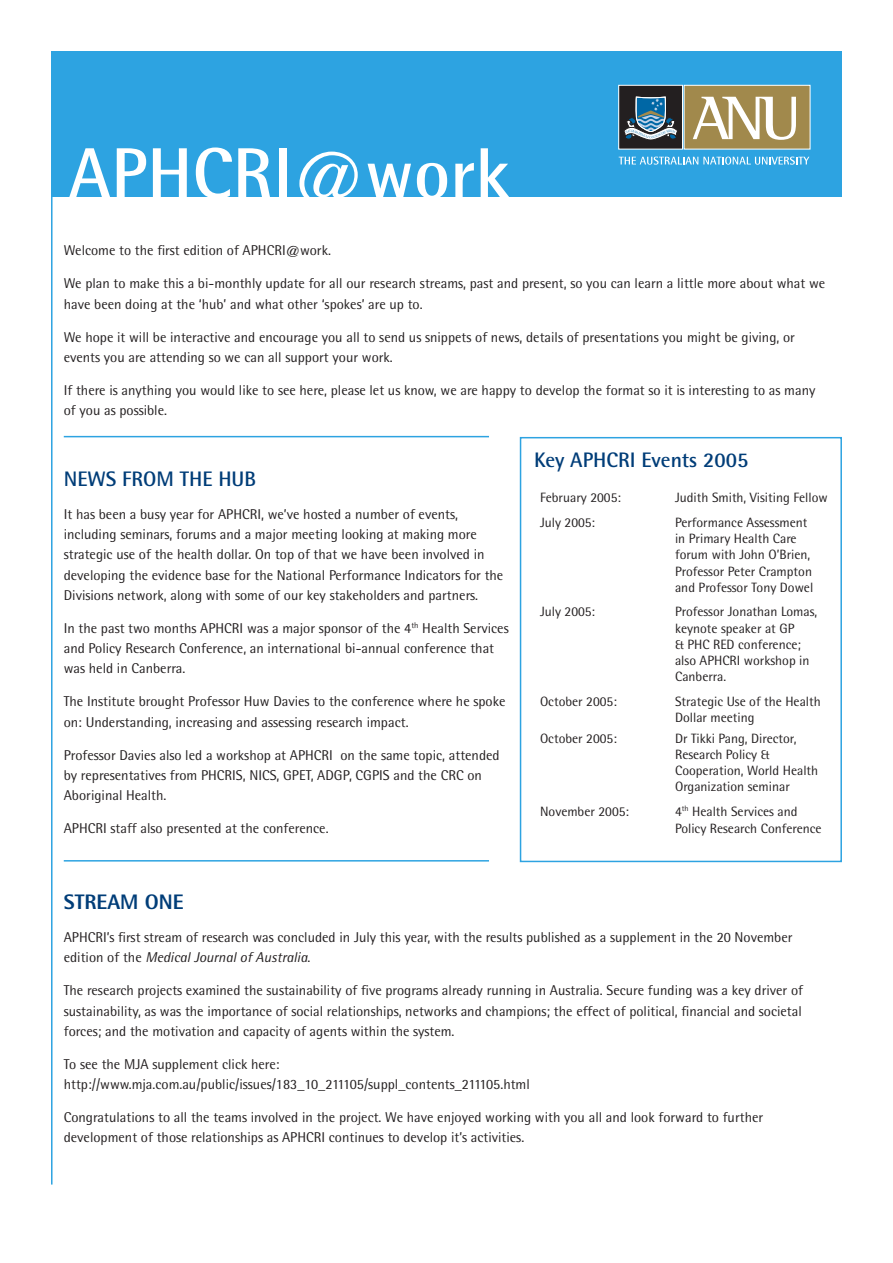
<style>
.page{position:relative;width:893px;height:1263px;background:#fff}
.page>*{position:absolute;margin:0;border:0;box-sizing:border-box;transform-origin:0 0}
.t1{font:700 72px "Rotis Semi Sans";color:#fff}
.t2{font:700 21px "Rotis Semi Sans";color:#003d78}
.t3{font:800 21px "Rotis Semi Sans";color:#003d78}
.t4{font:14.25px/20.2px "Rotis Semi Sans";color:#231f20}
.t5{font:13.5px/16.2px "Rotis Semi Sans";color:#231f20}
.s1{font-style:italic}
</style>
<div class="page">
<div style="left:51px;top:51px;width:791px;height:146px;background:#2da3e1"></div>
<div style="left:619px;top:85px;width:63px;height:64px;background:#231f20"></div>
<div style="left:618px;top:85px;width:65px;height:65px;border:1px solid #fff"></div>
<svg style="left:624px;top:96px;width:53px;height:44px"></svg>
<div style="left:684px;top:85px;width:126px;height:64px;background:#a1894c"></div>
<div style="left:684px;top:85px;width:126px;height:65px;border:1px solid #fff"></div>
<svg style="left:693px;top:97px;width:103px;height:43px"></svg>
<svg style="left:619px;top:157px;width:190px;height:8px"></svg>
<div style="left:520px;top:437px;width:322px;height:425px;border:2px solid #2da3e1"></div>
<hr style="left:64px;top:436px;width:425px;height:1px;background:#2da3e1">
<hr style="left:51px;top:196px;width:2px;height:988px;background:#2da3e1">
<hr style="left:64px;top:860px;width:425px;height:1px;background:#2da3e1">
<h1 class="t1" style="left:68px;top:129px;width:443px">APHCRI@work</h1>
<p class="t4" style="left:64px;top:240px;width:269px">Welcome to the first edition of APHCRI@work.</p>
<p class="t4" style="left:64px;top:273px;width:763px">We plan to make this a bi-monthly update for all our research streams, past and present, so you can learn a little more about what we have been doing at the ‘hub’ and what other ‘spokes’ are up to.</p>
<p class="t4" style="left:64px;top:327px;width:733px">We hope it will be interactive and encourage you all to send us snippets of news, details of presentations you might be giving, or events you are attending so we can all support your work.</p>
<p class="t4" style="left:64px;top:380px;width:753px">If there is anything you would like to see here, please let us know, we are happy to develop the format so it is interesting to as many of you as possible.</p>
<h2 class="t2" style="left:64px;top:466px;width:194px">NEWS FROM THE HUB</h2>
<p class="t4" style="left:64px;top:504px;width:441px">It has been a busy year for APHCRI, we’ve hosted a number of events, including seminars, forums and a major meeting looking at making more strategic use of the health dollar. On top of that we have been involved in developing the evidence base for the National Performance Indicators for the Divisions network, along with some of our key stakeholders and partners.</p>
<p class="t4" style="left:64px;top:618px;width:446px">In the past two months APHCRI was a major sponsor of the 4<sup>th</sup> Health Services and Policy Research Conference, an international bi-annual conference that was held in Canberra.</p>
<p class="t4" style="left:64px;top:691px;width:443px">The Institute brought Professor Huw Davies to the conference where he spoke on: Understanding, increasing and assessing research impact.</p>
<p class="t4" style="left:64px;top:744px;width:437px">Professor Davies also led a workshop at APHCRI on the same topic, attended by representatives from PHCRIS, NICS, GPET, ADGP, CGPIS and the CRC on<br>Aboriginal Health.</p>
<p class="t4" style="left:64px;top:818px;width:266px">APHCRI staff also presented at the conference.</p>
<h2 class="t2" style="left:534px;top:447px;width:216px">Key APHCRI Events 2005</h2>
<p class="t5" style="left:540px;top:489px;width:82px">February 2005:</p>
<p class="t5" style="left:675px;top:489px;width:154px">Judith Smith, Visiting Fellow</p>
<p class="t5" style="left:540px;top:514px;width:57px">July 2005:</p>
<p class="t5" style="left:675px;top:514px;width:140px">Performance Assessment in Primary Health Care forum with John O’Brien,<br>Professor Peter Crampton and Professor Tony Dowel</p>
<p class="t5" style="left:540px;top:604px;width:57px">July 2005:</p>
<p class="t5" style="left:675px;top:604px;width:144px">Professor Jonathan Lomas, keynote speaker at GP<br>&amp; PHC RED conference; also APHCRI workshop in<br>Canberra.</p>
<p class="t5" style="left:540px;top:693px;width:78px">October 2005:</p>
<p class="t5" style="left:675px;top:693px;width:147px">Strategic Use of the Health<br>Dollar meeting</p>
<p class="t5" style="left:540px;top:730px;width:78px">October 2005:</p>
<p class="t5" style="left:675px;top:730px;width:145px">Dr Tikki Pang, Director,<br>Research Policy &amp;<br>Cooperation, World Health<br>Organization seminar</p>
<p class="t5" style="left:540px;top:803px;width:90px">November 2005:</p>
<p class="t5" style="left:675px;top:803px;width:148px;line-height:17.1px">4<sup>th</sup> Health Services and<br>Policy Research Conference</p>
<h2 class="t3" style="left:64px;top:888px;width:121px">STREAM ONE</h2>
<p class="t4" style="left:64px;top:927px;width:730px">APHCRI’s first stream of research was concluded in July this year, with the results published as a supplement in the 20 November edition of the <span class="s1">Medical Journal of Australia</span>.</p>
<p class="t4" style="left:64px;top:980px;width:741px;text-align:justify">The research projects examined the sustainability of five programs already running in Australia. Secure funding was a key driver of sustainability, as was the importance of social relationships, networks and champions; the effect of political, financial and societal forces; and the motivation and capacity of agents within the system.</p>
<p class="t4" style="left:64px;top:1054px;width:468px">To see the MJA supplement click here: http://www.mja.com.au/public/issues/183_10_211105/suppl_contents_211105.html</p>
<p class="t4" style="left:64px;top:1107px;width:701px">Congratulations to all the teams involved in the project. We have enjoyed working with you all and look forward to further development of those relationships as APHCRI continues to develop it’s activities.</p>
</div>
